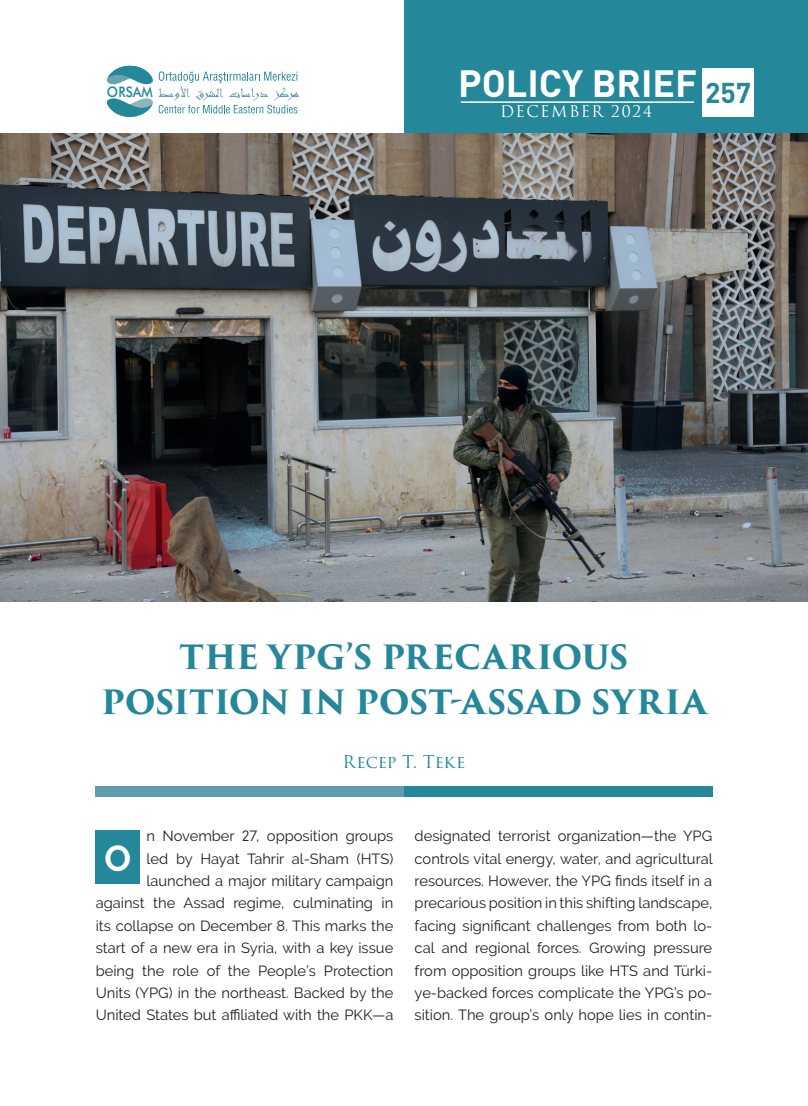
<style>
.page{position:relative;width:808px;height:1106px;background:#fff}
.page>*{position:absolute;margin:0;border:0;box-sizing:border-box;transform-origin:0 0}
.t1{font:700 37.5px "DIN";color:#fff}
.t2{font:700 36px "Raleway";color:#fff}
.t3{font:700 32.7px/45px "Trajan Pro 3";letter-spacing:.005em;color:#25879a;text-align:center}
.t4{font:700 28.35px "DIN";color:#25879a}
.t5{font:17.25px "Trajan Pro 3";letter-spacing:-.01em;color:#25879a}
.t6{font:15.75px "Trajan Pro 3";letter-spacing:.095em;color:#fff}
.t7{font:14.7px/22.4px "Raleway";color:#231f20;text-align:right}
.t8{font:500 14.55px "Futura BT";color:#25879a;scale:.9 1}
</style>
<div class="page">
<div style="left:404px;top:0;width:404px;height:547px;background:#25879a"></div>
<div style="left:404px;top:786px;width:308px;height:11px;background:#25879a"></div>
<div style="left:96px;top:786px;width:308px;height:11px;background:#619cac"></div>
<svg style="left:107px;top:66px;width:192px;height:51px"></svg>
<img style="left:0;top:133px;width:808px;height:469px">
<div style="left:96px;top:830px;width:44px;height:53px;background:#25879a"></div>
<hr style="left:461px;top:101px;width:233px;height:2px;background:#fff">
<div style="left:703px;top:68px;width:51px;height:49px;background:#fff"></div>
<p class="t8" style="left:107px;top:82px;width:52px">ORSAM</p>
<h1 class="t1" style="left:458px;top:57px;width:240px">POLICY BRIEF</h1>
<p class="t6" style="left:500px;top:101px;width:153px">DECEMBER 2024</p>
<h3 class="t4" style="left:705px;top:73px;width:47px">257</h3>
<h3 class="t3" style="left:101px;top:635px;width:607px">THE YPG’S PRECARIOUS<br>POSITION IN POST-ASSAD SYRIA</h3>
<p class="t5" style="left:343px;top:750px;width:124px">Recep T. Teke</p>
<p class="t7" style="left:96px;top:825px;width:299px">n November 27, opposition groups<br>led by Hayat Tahrir al-Sham (HTS) launched a major military campaign against the Assad regime, culminating in its collapse on December 8. This marks the start of a new era in Syria, with a key issue being the role of the People’s Protection Units (YPG) in the northeast. Backed by the United States but affiliated with the PKK—a</p>
<p class="t7" style="left:415px;top:825px;width:300px;text-align:justify">designated terrorist organization—the YPG controls vital energy, water, and agricultural resources. However, the YPG finds itself in a precarious position in this shifting landscape, facing significant challenges from both lo&shy;cal and regional forces. Growing pressure from opposition groups like HTS and Türki&shy;ye-backed forces complicate the YPG’s po&shy;sition. The group’s only hope lies in contin-</p>
<h2 class="t2" style="left:105px;top:837px;width:28px">O</h2>
</div>
